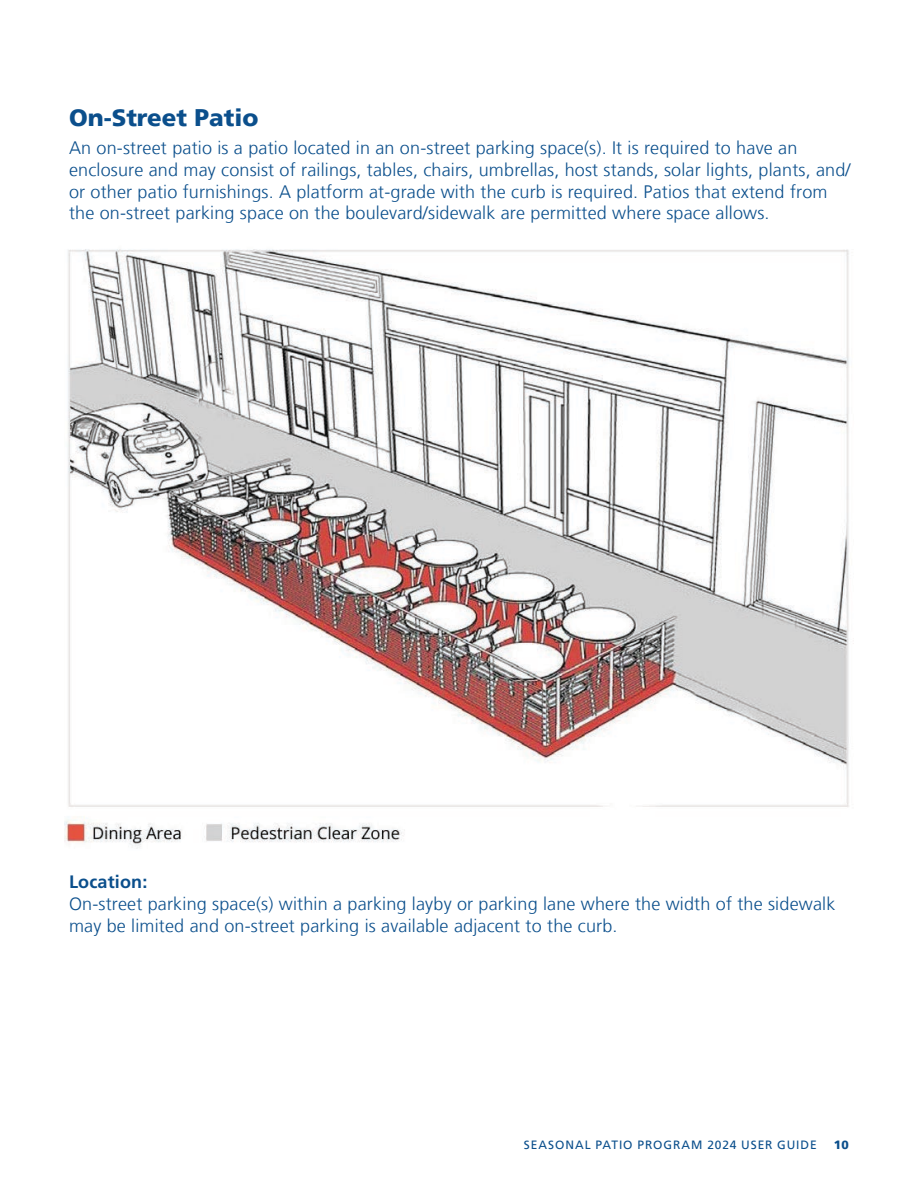
<style>
.page{position:relative;width:918px;height:1188px;background:#fff}
.page>*{position:absolute;margin:0;border:0;box-sizing:border-box;transform-origin:0 0}
.t1{font:900 24px "Frutiger";color:#0b4f8c}
.Paragraph{font:300 18px/21.6px "Frutiger";letter-spacing:.01em;color:#0b4f8c}
.t2{font:12px "Frutiger";letter-spacing:.075em;color:#0b4f8c}
.t3{font:900 12px "Frutiger";color:#0b4f8c}
.s1{font-family:"Frutiger LT Std";font-weight:700}
</style>
<div class="page">
<img style="left:64px;top:249px;width:790px;height:600px">
<h3 class="t1" style="left:69px;top:103px;width:191px">On-Street Patio</h3>
<p class="Paragraph" style="left:69px;top:138px;width:783px">An on-street patio is a patio located in an on-street parking space(s). It is required to have an enclosure and may consist of railings, tables, chairs, umbrellas, host stands, solar lights, plants, and/ or other patio furnishings. A platform at-grade with the curb is required. Patios that extend from the on-street parking space on the boulevard/sidewalk are permitted where space allows.</p>
<p class="Paragraph" style="left:69px;top:872px;width:768px"><span class="s1">Location:<br></span>On-street parking space(s) within a parking layby or parking lane where the width of the sidewalk may be limited and on-street parking is available adjacent to the curb.</p>
<p class="t2" style="left:524px;top:1138px;width:294px">SEASONAL PATIO PROGRAM 2024 USER GUIDE</p>
<p class="t3" style="left:834px;top:1138px;width:17px">10</p>
</div>
